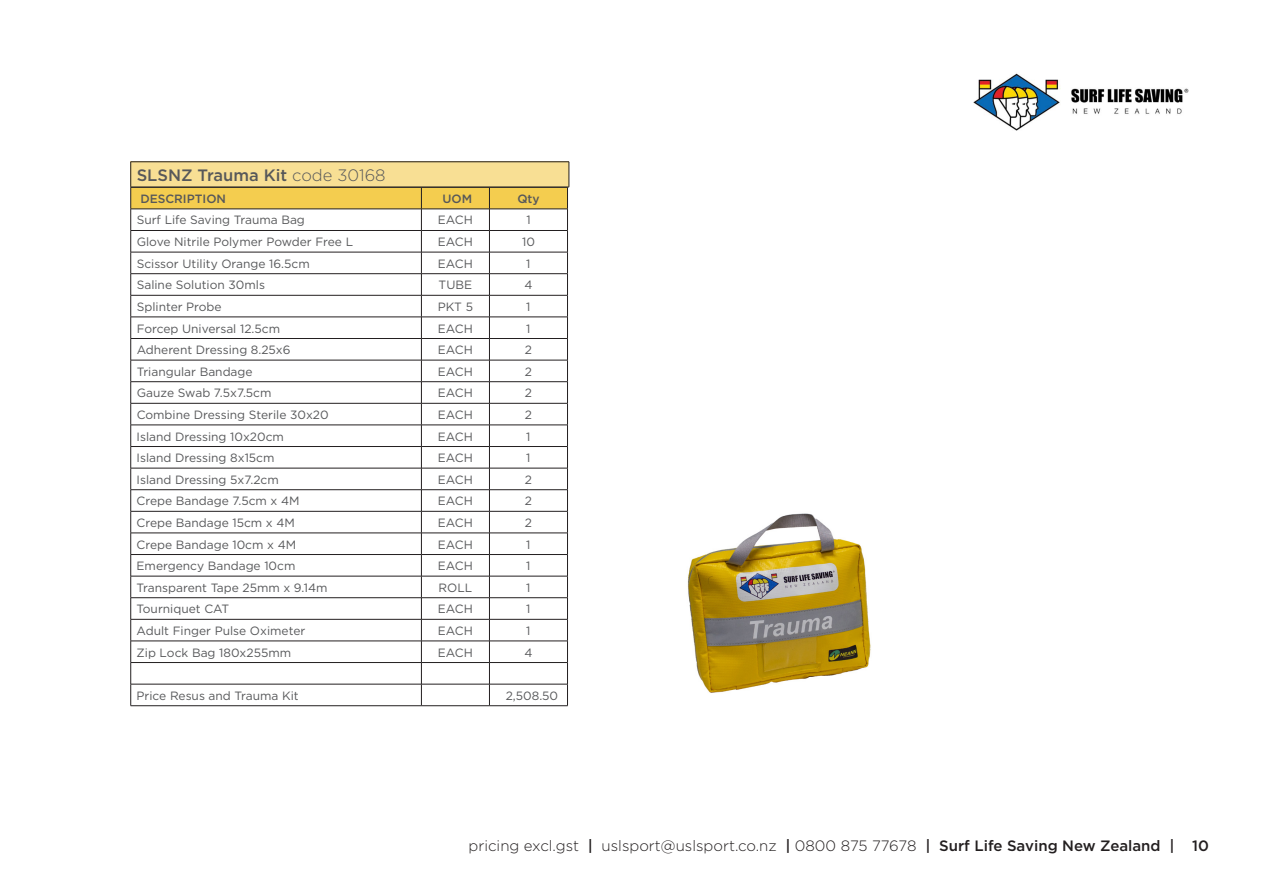
<style>
.page{position:relative;width:1263px;height:893px;background:#fff}
.page>*{position:absolute;margin:0;border:0;box-sizing:border-box;transform-origin:0 0}
.box_text{font:500 16.5px "Gotham";color:#57585a}
.t1{font:300 15px "Gotham";color:#231f20}
.box_text-2{font:12px "Gotham";color:#57585a}
.box_text-3{font:500 12px "Gotham";color:#57585a}
.s1{font-weight:300}
.s2{font-weight:500}
</style>
<div class="page">
<img style="left:688px;top:513px;width:183px;height:180px">
<hr style="left:131px;top:705px;width:290px;height:1px;background:#231f20">
<hr style="left:421px;top:705px;width:68px;height:1px;background:#231f20">
<hr style="left:489px;top:705px;width:79px;height:1px;background:#231f20">
<svg style="left:130px;top:162px;width:440px;height:543px"></svg>
<hr style="left:131px;top:187px;width:438px;height:1px;background:#231f20">
<img style="left:973px;top:73px;width:216px;height:58px">
<p class="box_text" style="left:137px;top:164px;width:250px">SLSNZ Trauma Kit <span class="s1">code 30168</span></p>
<p class="box_text-3" style="left:140px;top:191px;width:87px">DESCRIPTION</p>
<p class="box_text-3" style="left:442px;top:191px;width:31px">UOM</p>
<p class="box_text-3" style="left:517px;top:191px;width:24px">Qty</p>
<p class="box_text-2" style="left:137px;top:213px;width:170px">Surf Life Saving Trauma Bag</p>
<p class="box_text-2" style="left:438px;top:213px;width:37px">EACH</p>
<p class="box_text-2" style="left:526px;top:213px;width:6px">1</p>
<p class="box_text-2" style="left:137px;top:234px;width:218px">Glove Nitrile Polymer Powder Free L</p>
<p class="box_text-2" style="left:438px;top:234px;width:37px">EACH</p>
<p class="box_text-2" style="left:522px;top:234px;width:14px">10</p>
<p class="box_text-2" style="left:137px;top:256px;width:175px">Scissor Utility Orange 16.5cm</p>
<p class="box_text-2" style="left:438px;top:256px;width:37px">EACH</p>
<p class="box_text-2" style="left:526px;top:256px;width:6px">1</p>
<p class="box_text-2" style="left:137px;top:277px;width:130px">Saline Solution 30mls</p>
<p class="box_text-2" style="left:439px;top:277px;width:35px">TUBE</p>
<p class="box_text-2" style="left:524px;top:277px;width:10px">4</p>
<p class="box_text-2" style="left:137px;top:299px;width:87px">Splinter Probe</p>
<p class="box_text-2" style="left:438px;top:299px;width:37px">PKT 5</p>
<p class="box_text-2" style="left:526px;top:299px;width:6px">1</p>
<p class="box_text-2" style="left:137px;top:321px;width:145px">Forcep Universal 12.5cm</p>
<p class="box_text-2" style="left:438px;top:321px;width:37px">EACH</p>
<p class="box_text-2" style="left:526px;top:321px;width:6px">1</p>
<p class="box_text-2" style="left:137px;top:342px;width:155px">Adherent Dressing 8.25x6</p>
<p class="box_text-2" style="left:438px;top:342px;width:37px">EACH</p>
<p class="box_text-2" style="left:525px;top:342px;width:9px">2</p>
<p class="box_text-2" style="left:137px;top:364px;width:117px">Triangular Bandage</p>
<p class="box_text-2" style="left:438px;top:364px;width:37px">EACH</p>
<p class="box_text-2" style="left:525px;top:364px;width:9px">2</p>
<p class="box_text-2" style="left:137px;top:385px;width:136px">Gauze Swab 7.5x7.5cm</p>
<p class="box_text-2" style="left:438px;top:385px;width:37px">EACH</p>
<p class="box_text-2" style="left:525px;top:385px;width:9px">2</p>
<p class="box_text-2" style="left:137px;top:407px;width:194px">Combine Dressing Sterile 30x20</p>
<p class="box_text-2" style="left:438px;top:407px;width:37px">EACH</p>
<p class="box_text-2" style="left:525px;top:407px;width:9px">2</p>
<p class="box_text-2" style="left:137px;top:429px;width:149px">Island Dressing 10x20cm</p>
<p class="box_text-2" style="left:438px;top:429px;width:37px">EACH</p>
<p class="box_text-2" style="left:526px;top:429px;width:6px">1</p>
<p class="box_text-2" style="left:137px;top:450px;width:139px">Island Dressing 8x15cm</p>
<p class="box_text-2" style="left:438px;top:450px;width:37px">EACH</p>
<p class="box_text-2" style="left:526px;top:450px;width:6px">1</p>
<p class="box_text-2" style="left:137px;top:472px;width:144px">Island Dressing 5x7.2cm</p>
<p class="box_text-2" style="left:438px;top:472px;width:37px">EACH</p>
<p class="box_text-2" style="left:525px;top:472px;width:9px">2</p>
<p class="box_text-2" style="left:137px;top:493px;width:164px">Crepe Bandage 7.5cm x 4M</p>
<p class="box_text-2" style="left:438px;top:493px;width:37px">EACH</p>
<p class="box_text-2" style="left:525px;top:493px;width:9px">2</p>
<p class="box_text-2" style="left:137px;top:515px;width:160px">Crepe Bandage 15cm x 4M</p>
<p class="box_text-2" style="left:438px;top:515px;width:37px">EACH</p>
<p class="box_text-2" style="left:525px;top:515px;width:9px">2</p>
<p class="box_text-2" style="left:137px;top:537px;width:161px">Crepe Bandage 10cm x 4M</p>
<p class="box_text-2" style="left:438px;top:537px;width:37px">EACH</p>
<p class="box_text-2" style="left:526px;top:537px;width:6px">1</p>
<p class="box_text-2" style="left:137px;top:558px;width:160px">Emergency Bandage 10cm</p>
<p class="box_text-2" style="left:438px;top:558px;width:37px">EACH</p>
<p class="box_text-2" style="left:526px;top:558px;width:6px">1</p>
<p class="box_text-2" style="left:137px;top:580px;width:193px">Transparent Tape 25mm x 9.14m</p>
<p class="box_text-2" style="left:438px;top:580px;width:35px">ROLL</p>
<p class="box_text-2" style="left:526px;top:580px;width:6px">1</p>
<p class="box_text-2" style="left:137px;top:601px;width:94px">Tourniquet CAT</p>
<p class="box_text-2" style="left:438px;top:601px;width:37px">EACH</p>
<p class="box_text-2" style="left:526px;top:601px;width:6px">1</p>
<p class="box_text-2" style="left:137px;top:623px;width:170px">Adult Finger Pulse Oximeter</p>
<p class="box_text-2" style="left:438px;top:623px;width:37px">EACH</p>
<p class="box_text-2" style="left:526px;top:623px;width:6px">1</p>
<p class="box_text-2" style="left:137px;top:645px;width:156px">Zip Lock Bag 180x255mm</p>
<p class="box_text-2" style="left:438px;top:645px;width:37px">EACH</p>
<p class="box_text-2" style="left:524px;top:645px;width:10px">4</p>
<p class="box_text-2" style="left:137px;top:688px;width:164px">Price Resus and Trauma Kit</p>
<p class="box_text-2" style="left:506px;top:688px;width:54px">2,508.50</p>
<p class="t1" style="left:468px;top:836px;width:742px">pricing excl.gst <span class="s2">|</span> uslsport@uslsport.co.nz <span class="s2">|</span> 0800 875 77678 <span class="s2">| Surf Life Saving New Zealand | 10</span></p>
</div>
